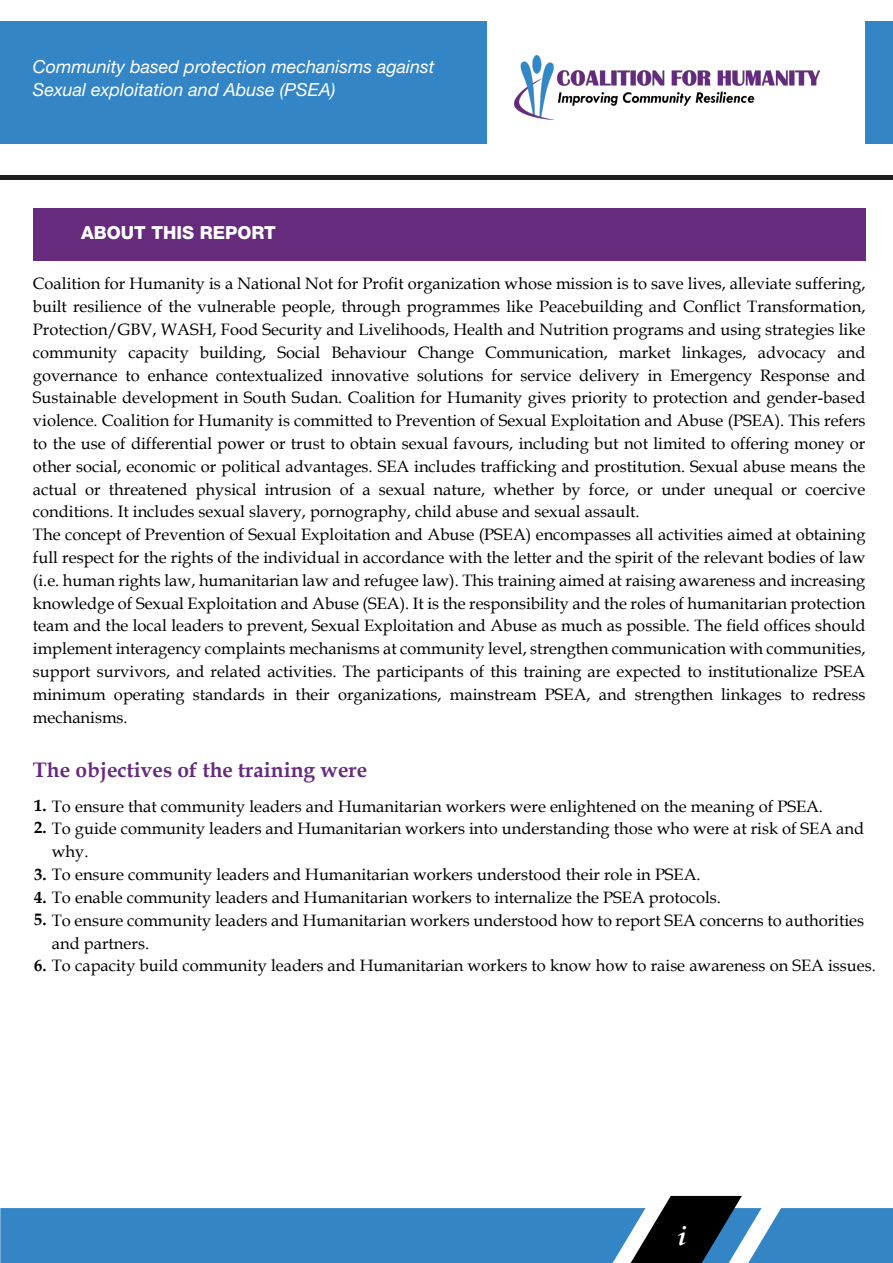
<style>
.page{position:relative;width:893px;height:1263px;background:#fff}
.page>*{position:absolute;margin:0;border:0;box-sizing:border-box;transform-origin:0 0}
.t1{font:italic 700 27px "Book Antiqua";color:#fff}
.t2{font:700 21px "Book Antiqua";color:#662b7d}
.t3{font:italic 18px/22.8px "Helvetica Neue LT Std";color:#fff}
.t4{font:800 18px "Helvetica Neue LT Std";color:#fff}
.t5{font:16.5px/22.8px "Book Antiqua";color:#000}
.s1{font-weight:700}
</style>
<div class="page">
<img style="left:514px;top:55px;width:305px;height:65px">
<hr style="left:0;top:175px;width:893px;height:4px;background:#201d1e">
<div style="left:0;top:21px;width:486px;height:122px;background:#3385c6"></div>
<div style="left:865px;top:21px;width:28px;height:122px;background:#3385c6"></div>
<div style="left:33px;top:208px;width:832px;height:52px;background:#672b7d"></div>
<svg style="left:0;top:1196px;width:893px;height:67px"></svg>
<p class="t3" style="left:33px;top:55px;width:403px">Community based protection mechanisms against<br>Sexual exploitation and Abuse (PSEA)</p>
<p class="t4" style="left:81px;top:222px;width:196px">ABOUT THIS REPORT</p>
<p class="t5" style="left:33px;top:272px;width:834px">Coalition for Humanity is a National Not for Profit organization whose mission is to save lives, alleviate suffering, built resilience of the vulnerable people, through programmes like Peacebuilding and Conflict Transformation, Protection/GBV, WASH, Food Security and Livelihoods, Health and Nutrition programs and using strategies like community capacity building, Social Behaviour Change Communication, market linkages, advocacy and governance to enhance contextualized innovative solutions for service delivery in Emergency Response and Sustainable development in South Sudan. Coalition for Humanity gives priority to protection and gender-based violence. Coalition for Humanity is committed to Prevention of Sexual Exploitation and Abuse (PSEA). This refers to the use of differential power or trust to obtain sexual favours, including but not limited to offering money or other social, economic or political advantages. SEA includes trafficking and prostitution. Sexual abuse means the actual or threatened physical intrusion of a sexual nature, whether by force, or under unequal or coercive conditions. It includes sexual slavery, pornography, child abuse and sexual assault.<br>The concept of Prevention of Sexual Exploitation and Abuse (PSEA) encompasses all activities aimed at obtaining full respect for the rights of the individual in accordance with the letter and the spirit of the relevant bodies of law (i.e. human rights law, humanitarian law and refugee law). This training aimed at raising awareness and increasing knowledge of Sexual Exploitation and Abuse (SEA). It is the responsibility and the roles of humanitarian protection team and the local leaders to prevent, Sexual Exploitation and Abuse as much as possible. The field offices should implement interagency complaints mechanisms at community level, strengthen communication with communities, support survivors, and related activities. The participants of this training are expected to institutionalize PSEA minimum operating standards in their organizations, mainstream PSEA, and strengthen linkages to redress mechanisms.</p>
<p class="t2" style="left:33px;top:756px;width:336px">The objectives of the training were</p>
<p class="t5" style="left:34px;top:794px;width:790px"><span class="s1">1.</span> To ensure that community leaders and Humanitarian workers were enlightened on the meaning of PSEA.</p>
<p class="t5" style="left:52px;top:817px;width:814px;text-indent:-18px"><span class="s1">2.</span> To guide community leaders and Humanitarian workers into understanding those who were at risk of SEA and why.</p>
<p class="t5" style="left:34px;top:863px;width:668px"><span class="s1">3.</span> To ensure community leaders and Humanitarian workers understood their role in PSEA.</p>
<p class="t5" style="left:34px;top:885px;width:688px"><span class="s1">4.</span> To enable community leaders and Humanitarian workers to internalize the PSEA protocols.</p>
<p class="t5" style="left:52px;top:908px;width:814px;text-indent:-18px"><span class="s1">5.</span> To ensure community leaders and Humanitarian workers understood how to report SEA concerns to authorities and partners.</p>
<p class="t5" style="left:34px;top:954px;width:843px"><span class="s1">6.</span> To capacity build community leaders and Humanitarian workers to know how to raise awareness on SEA issues.</p>
<h1 class="t1" style="left:678px;top:1217px;width:10px">i</h1>
</div>
